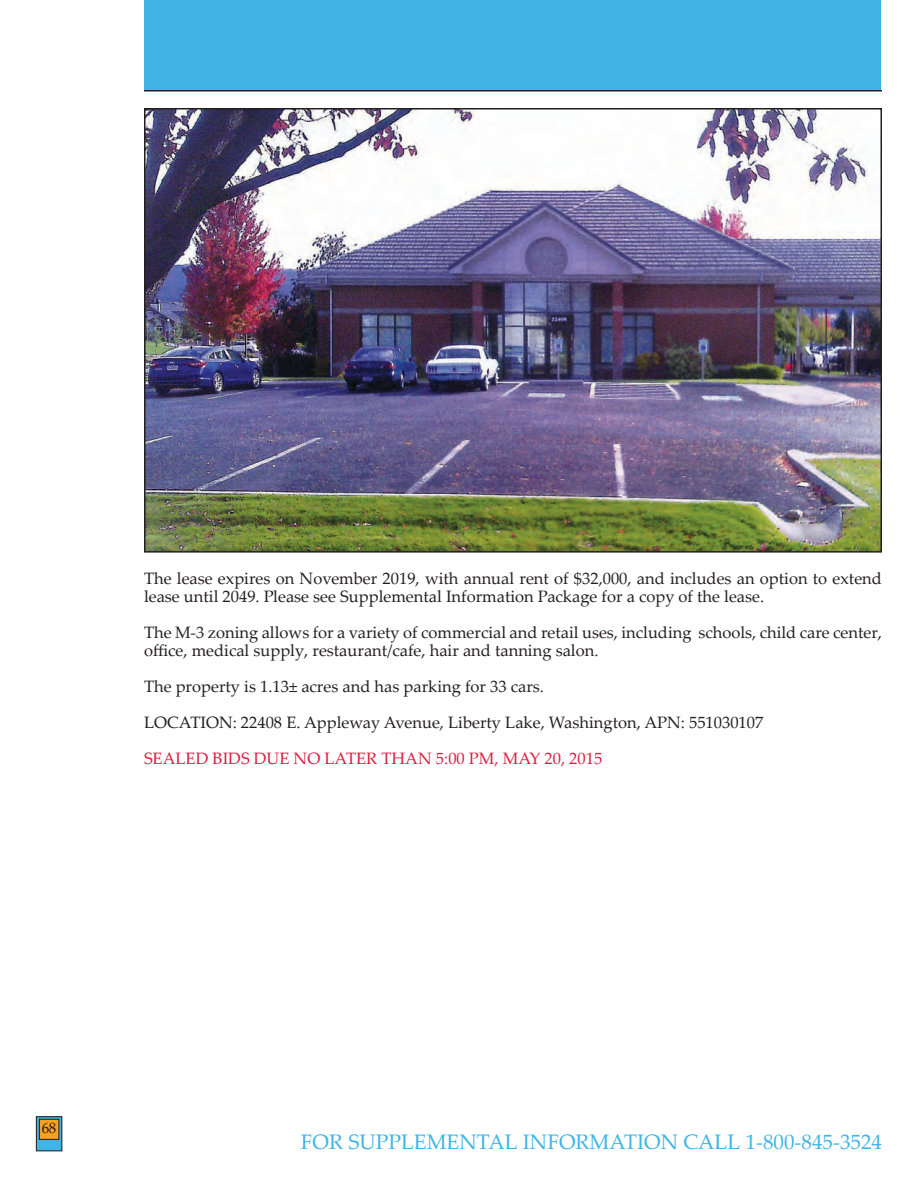
<style>
.page{position:relative;width:918px;height:1188px;background:#fff}
.page>*{position:absolute;margin:0;border:0;box-sizing:border-box;transform-origin:0 0}
.t1{font:21px "Palatino Linotype";color:#3fb4e5}
.t2{font:16.5px/18px "Palatino Linotype";color:#231f20}
.t3{font:16.5px "Palatino Linotype";color:#d81d3d}
.t4{font:15px "Palatino Linotype";color:#231f20}
</style>
<div class="page">
<svg style="left:38px;top:1118px;width:22px;height:31px"></svg>
<div style="left:36px;top:1116px;width:26px;height:35px;border:1px solid #231f20"></div>
<div style="left:39px;top:1119px;width:20px;height:20px;background:#f8a11c"></div>
<div style="left:39px;top:1119px;width:20px;height:21px;border:1px solid #231f20"></div>
<hr style="left:144px;top:90px;width:738px;height:2px;background:#231f20">
<div style="left:145px;top:0;width:736px;height:90px;background:#3fb4e5"></div>
<img style="left:147px;top:111px;width:732px;height:439px">
<div style="left:144px;top:108px;width:738px;height:445px;border:2px solid #231f20"></div>
<p class="t2" style="left:144px;top:569px;width:739px">The lease expires on November 2019, with annual rent of $32,000, and includes an option to extend lease until 2049. Please see Supplemental Information Package for a copy of the lease.</p>
<p class="t2" style="left:144px;top:623px;width:740px">The M-3 zoning allows for a variety of commercial and retail uses, including schools, child care center, office, medical supply, restaurant/cafe, hair and tanning salon.</p>
<p class="t2" style="left:144px;top:668px;width:621px;line-height:36px">The property is 1.13± acres and has parking for 33 cars.<br>LOCATION: 22408 E. Appleway Avenue, Liberty Lake, Washington, APN: 551030107</p>
<p class="t3" style="left:144px;top:747px;width:460px">SEALED BIDS DUE NO LATER THAN 5:00 PM, MAY 20, 2015</p>
<p class="t4" style="left:42px;top:1117px;width:16px">68</p>
<p class="t1" style="left:301px;top:1127px;width:583px">FOR SUPPLEMENTAL INFORMATION CALL 1-800-845-3524</p>
</div>
